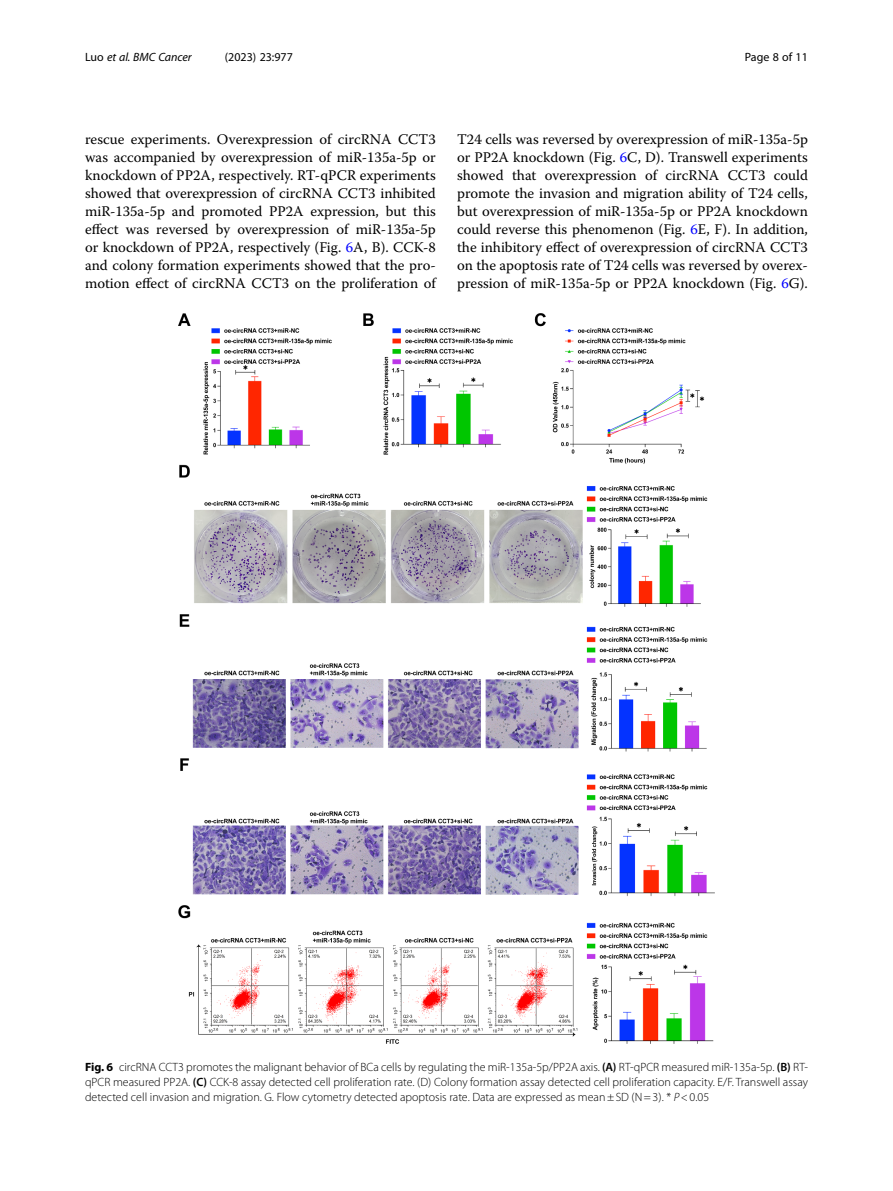
<style>
.page{position:relative;width:893px;height:1191px;background:#fff}
.page>*{position:absolute;margin:0;border:0;box-sizing:border-box;transform-origin:0 0}
.Body_Text{font:14.7px/18px "Warnock Pro";color:#000;text-align:justify}
.Figure_Caption{font:300 12px/15px "Myriad Pro";color:#000;text-align:justify}
.t1{font:12px "Myriad Pro";color:#000}
.t2{font:italic 12px "Myriad Pro";color:#000}
.s1{font-style:normal}
.s2{color:#00f}
.s3{font-weight:700}
.s4{font-weight:600}
.s5{font-style:italic}
</style>
<div class="page">
<img style="left:178px;top:314px;width:536px;height:730px">
<p class="t2" style="left:85px;top:50px;width:108px"><span class="s1">Luo</span> et al. BMC Cancer</p>
<p class="t1" style="left:225px;top:50px;width:70px">(2023) 23:977</p>
<p class="t1" style="left:745px;top:50px;width:65px">Page 8 of 11</p>
<p class="Body_Text" style="left:85px;top:130px;width:352px">rescue experiments. Overexpression of circRNA CCT3 was accompanied by overexpression of miR-135a-5p or knockdown of PP2A, respectively. RT-qPCR experiments showed that overexpression of circRNA CCT3 inhibited miR-135a-5p and promoted PP2A expression, but this effect was reversed by overexpression of miR-135a-5p or knockdown of PP2A, respectively (Fig. <span class="s2">6</span>A, B). CCK-8 and colony formation experiments showed that the pro&shy;motion effect of circRNA CCT3 on the proliferation of</p>
<p class="Body_Text" style="left:457px;top:130px;width:352px">T24 cells was reversed by overexpression of miR-135a-5p or PP2A knockdown (Fig. <span class="s2">6</span>C, D). Transwell experiments showed that overexpression of circRNA CCT3 could promote the invasion and migration ability of T24 cells, but overexpression of miR-135a-5p or PP2A knockdown could reverse this phenomenon (Fig. <span class="s2">6</span>E, F). In addition, the inhibitory effect of overexpression of circRNA CCT3 on the apoptosis rate of T24 cells was reversed by overex&shy;pression of miR-135a-5p or PP2A knockdown (Fig. <span class="s2">6</span>G).</p>
<p class="Figure_Caption" style="left:85px;top:1059px;width:724px"><span class="s3">Fig. 6</span> circRNA CCT3 promotes the malignant behavior of BCa cells by regulating the miR-135a-5p/PP2A axis. <span class="s4">(A)</span> RT-qPCR measured miR-135a-5p. <span class="s4">(B)</span> RT&shy;qPCR measured PP2A. <span class="s4">(C)</span> CCK-8 assay detected cell proliferation rate. (D) Colony formation assay detected cell proliferation capacity. E/F. Transwell assay detected cell invasion and migration. G. Flow cytometry detected apoptosis rate. Data are expressed as mean±SD (N=3). * <span class="s5">P</span>&lt;0.05</p>
</div>
